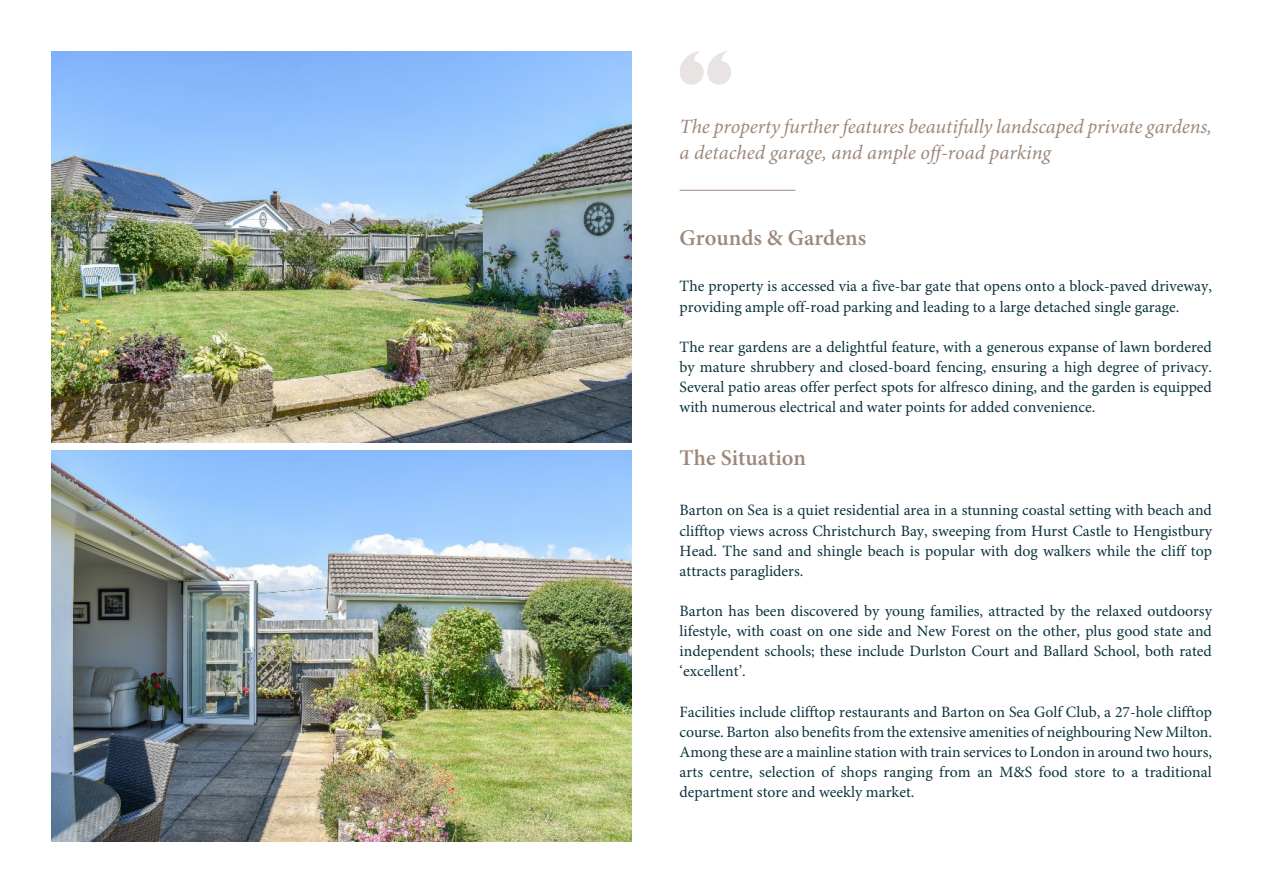
<style>
.page{position:relative;width:1263px;height:893px;background:#fff}
.page>*{position:absolute;margin:0;border:0;box-sizing:border-box;transform-origin:0 0}
.t1{font:600 22.5px "Minion Pro";color:#9e887b}
.t2{font:italic 20.25px/26px "Minion Pro";letter-spacing:-.005em;color:#9e887b}
.t3{font:15.75px/20.1px "Minion Pro";color:#0b333d;text-align:justify}
</style>
<div class="page">
<img style="left:51px;top:51px;width:580px;height:391px">
<img style="left:51px;top:451px;width:580px;height:391px">
<hr style="left:680px;top:190px;width:115px;height:1px;background:#9e887b">
<svg style="left:680px;top:51px;width:51px;height:34px"></svg>
<p class="t2" style="left:680px;top:116px;width:534px">The property further features beautifully landscaped private gardens, a detached garage, and ample off-road parking</p>
<h1 class="t1" style="left:680px;top:228px;width:188px">Grounds &amp; Gardens</h1>
<p class="t3" style="left:680px;top:278px;width:534px">The property is accessed via a five-bar gate that opens onto a block-paved driveway, providing ample off-road parking and leading to a large detached single garage.</p>
<p class="t3" style="left:680px;top:338px;width:534px">The rear gardens are a delightful feature, with a generous expanse of lawn bordered by mature shrubbery and closed-board fencing, ensuring a high degree of privacy.<br>Several patio areas offer perfect spots for alfresco dining, and the garden is equipped with numerous electrical and water points for added convenience.</p>
<h1 class="t1" style="left:680px;top:448px;width:128px">The Situation</h1>
<p class="t3" style="left:680px;top:502px;width:534px">Barton on Sea is a quiet residential area in a stunning coastal setting with beach and clifftop views across Christchurch Bay, sweeping from Hurst Castle to Hengistbury Head. The sand and shingle beach is popular with dog walkers while the cliff top attracts paragliders.</p>
<p class="t3" style="left:680px;top:602px;width:534px">Barton has been discovered by young families, attracted by the relaxed outdoorsy lifestyle, with coast on one side and New Forest on the other, plus good state and independent schools; these include Durlston Court and Ballard School, both rated ‘excellent’.</p>
<p class="t3" style="left:680px;top:703px;width:534px">Facilities include clifftop restaurants and Barton on Sea Golf Club, a 27-hole clifftop course. Barton also benefits from the extensive amenities of neighbouring New Milton.<br>Among these are a mainline station with train services to London in around two hours, arts centre, selection of shops ranging from an M&amp;S food store to a traditional department store and weekly market.</p>
</div>
